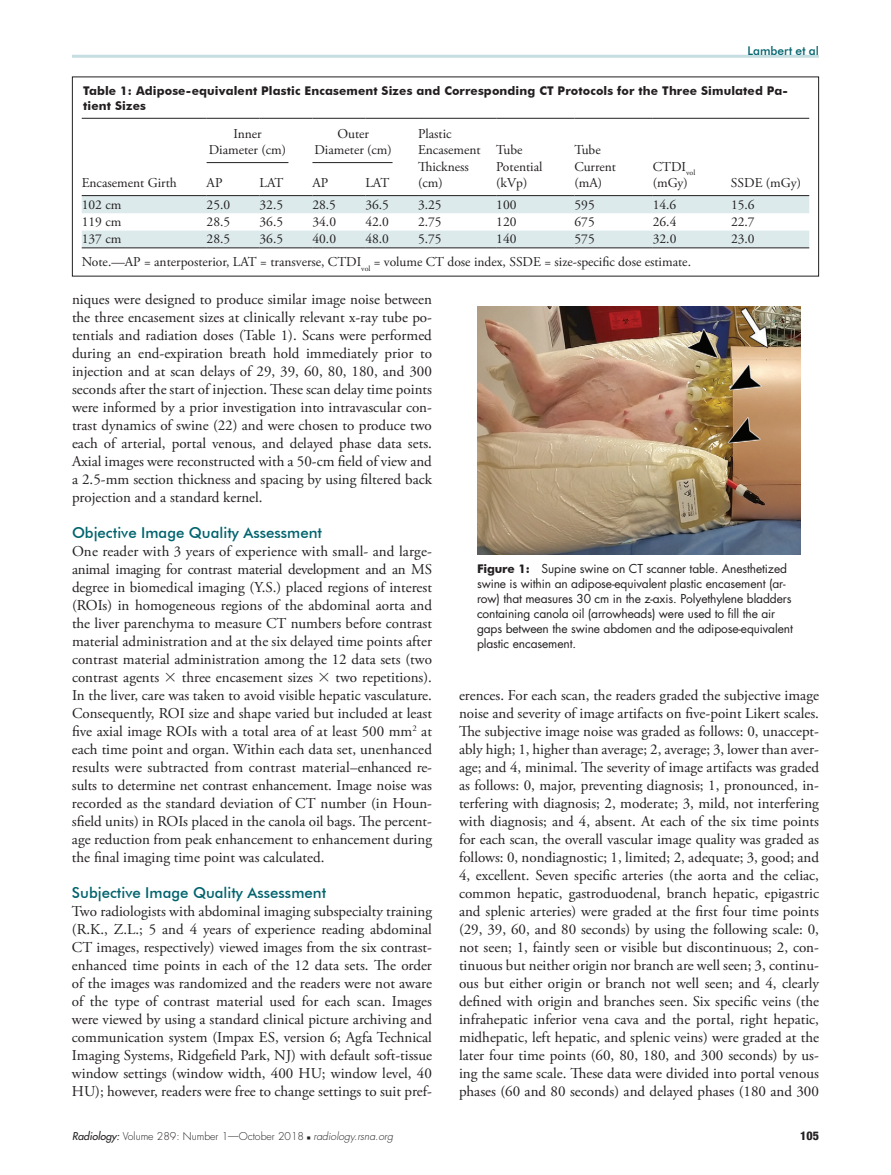
<style>
.page{position:relative;width:891px;height:1175px;background:#fff}
.page>*{position:absolute;margin:0;border:0;box-sizing:border-box;transform-origin:0 0}
.t1{font:15px/18px "Adobe Garamond Pro";color:#231f20;text-align:justify}
.t2{font:500 15px "Futura BT";color:#00636d}
.t3{font:13.5px/16.5px "Adobe Garamond Pro";color:#231f20}
.t4{font:12px/15px "Futura";letter-spacing:-.01em;color:#231f20}
.t5{font:700 12px/15px "Futura BT";letter-spacing:.01em;color:#231f20}
.t6{font:500 12px "Futura BT";color:#00636d}
.t7{font:800 condensed 12px "Helvetica Neue";color:#231f20}
.t8{font:300 10.5px "Futura";color:#231f20}
.s1{font-family:"Universal Greekwith Math Pi"}
.s2{font-family:"Futura BT";font-weight:700}
.s3{font-weight:400;font-style:italic}
.s4{font-family:"Universal Newswith Comm Pi";font-weight:400;font-size:6px}
.s5{font-style:italic}
</style>
<div class="page">
<hr style="left:72px;top:55px;width:747px;height:3px;background:#c6dee1">
<img style="left:477px;top:306px;width:324px;height:248px">
<svg style="left:82px;top:196px;width:727px;height:51px"></svg>
<hr style="left:82px;top:195px;width:125px;height:1px;background:#231f20">
<hr style="left:418px;top:195px;width:78px;height:1px;background:#231f20">
<hr style="left:496px;top:195px;width:79px;height:1px;background:#231f20">
<hr style="left:575px;top:195px;width:78px;height:1px;background:#231f20">
<hr style="left:653px;top:195px;width:78px;height:1px;background:#231f20">
<hr style="left:731px;top:195px;width:78px;height:1px;background:#231f20">
<hr style="left:207px;top:195px;width:53px;height:1px;background:#231f20">
<hr style="left:260px;top:195px;width:52px;height:1px;background:#231f20">
<hr style="left:312px;top:195px;width:53px;height:1px;background:#231f20">
<hr style="left:365px;top:195px;width:53px;height:1px;background:#231f20">
<hr style="left:82px;top:247px;width:125px;height:1px;background:#231f20">
<hr style="left:207px;top:247px;width:53px;height:1px;background:#231f20">
<hr style="left:260px;top:247px;width:52px;height:1px;background:#231f20">
<hr style="left:312px;top:247px;width:53px;height:1px;background:#231f20">
<hr style="left:365px;top:247px;width:53px;height:1px;background:#231f20">
<hr style="left:418px;top:247px;width:78px;height:1px;background:#231f20">
<hr style="left:496px;top:247px;width:79px;height:1px;background:#231f20">
<hr style="left:575px;top:247px;width:78px;height:1px;background:#231f20">
<hr style="left:653px;top:247px;width:78px;height:1px;background:#231f20">
<hr style="left:731px;top:247px;width:78px;height:1px;background:#231f20">
<hr style="left:82px;top:118px;width:125px;height:1px;background:#231f20">
<hr style="left:207px;top:118px;width:53px;height:1px;background:#231f20">
<hr style="left:260px;top:118px;width:52px;height:1px;background:#231f20">
<hr style="left:312px;top:118px;width:53px;height:1px;background:#231f20">
<hr style="left:365px;top:118px;width:53px;height:1px;background:#231f20">
<hr style="left:418px;top:118px;width:78px;height:1px;background:#231f20">
<hr style="left:496px;top:118px;width:79px;height:1px;background:#231f20">
<hr style="left:575px;top:118px;width:78px;height:1px;background:#231f20">
<hr style="left:653px;top:118px;width:78px;height:1px;background:#231f20">
<hr style="left:731px;top:118px;width:78px;height:1px;background:#231f20">
<hr style="left:207px;top:162px;width:81px;height:1px;background:#231f20">
<hr style="left:312px;top:162px;width:81px;height:1px;background:#231f20">
<p class="t6" style="left:747px;top:43px;width:73px">Lambert et al</p>
<p class="t5" style="left:83px;top:84px;width:706px">Table 1: Adipose-equivalent Plastic Encasement Sizes and Corresponding CT Protocols for the Three Simulated Pa&shy;tient Sizes</p>
<p class="t3" style="left:82px;top:175px;width:97px">Encasement Girth</p>
<p class="t3" style="left:209px;top:126px;width:79px;text-align:center">Inner<br>Diameter (cm)</p>
<p class="t3" style="left:315px;top:126px;width:79px;text-align:center">Outer<br>Diameter (cm)</p>
<p class="t3" style="left:418px;top:126px;width:64px">Plastic<br>Encasement<br>Thickness (cm)</p>
<p class="t3" style="left:496px;top:142px;width:48px">Tube<br>Potential (kVp)</p>
<p class="t3" style="left:575px;top:142px;width:43px">Tube<br>Current (mA)</p>
<p class="t3" style="left:653px;top:159px;width:44px">CTDI<sub>vol</sub></p>
<p class="t3" style="left:207px;top:175px;width:17px">AP</p>
<p class="t3" style="left:260px;top:175px;width:26px">LAT</p>
<p class="t3" style="left:312px;top:175px;width:17px">AP</p>
<p class="t3" style="left:365px;top:175px;width:26px">LAT</p>
<p class="t3" style="left:653px;top:175px;width:37px">(mGy)</p>
<p class="t3" style="left:731px;top:175px;width:72px">SSDE (mGy)</p>
<p class="t3" style="left:82px;top:197px;width:41px">102 cm</p>
<p class="t3" style="left:207px;top:197px;width:25px">25.0</p>
<p class="t3" style="left:260px;top:197px;width:25px">32.5</p>
<p class="t3" style="left:312px;top:197px;width:25px">28.5</p>
<p class="t3" style="left:365px;top:197px;width:25px">36.5</p>
<p class="t3" style="left:418px;top:197px;width:25px">3.25</p>
<p class="t3" style="left:496px;top:197px;width:22px">100</p>
<p class="t3" style="left:575px;top:197px;width:22px">595</p>
<p class="t3" style="left:653px;top:197px;width:25px">14.6</p>
<p class="t3" style="left:731px;top:197px;width:25px">15.6</p>
<p class="t3" style="left:82px;top:214px;width:41px">119 cm</p>
<p class="t3" style="left:207px;top:214px;width:25px">28.5</p>
<p class="t3" style="left:260px;top:214px;width:25px">36.5</p>
<p class="t3" style="left:312px;top:214px;width:25px">34.0</p>
<p class="t3" style="left:365px;top:214px;width:25px">42.0</p>
<p class="t3" style="left:418px;top:214px;width:25px">2.75</p>
<p class="t3" style="left:496px;top:214px;width:22px">120</p>
<p class="t3" style="left:575px;top:214px;width:22px">675</p>
<p class="t3" style="left:653px;top:214px;width:25px">26.4</p>
<p class="t3" style="left:731px;top:214px;width:25px">22.7</p>
<p class="t3" style="left:82px;top:231px;width:41px">137 cm</p>
<p class="t3" style="left:207px;top:231px;width:25px">28.5</p>
<p class="t3" style="left:260px;top:231px;width:25px">36.5</p>
<p class="t3" style="left:312px;top:231px;width:25px">40.0</p>
<p class="t3" style="left:365px;top:231px;width:25px">48.0</p>
<p class="t3" style="left:418px;top:231px;width:25px">5.75</p>
<p class="t3" style="left:496px;top:231px;width:22px">140</p>
<p class="t3" style="left:575px;top:231px;width:22px">575</p>
<p class="t3" style="left:653px;top:231px;width:25px">32.0</p>
<p class="t3" style="left:731px;top:231px;width:25px">23.0</p>
<p class="t3" style="left:82px;top:254px;width:611px">Note.—AP = anterposterior, LAT = transverse, CTDI<sub>vol</sub> = volume CT dose index, SSDE = size-specific dose estimate.</p>
<p class="t1" style="left:72px;top:290px;width:362px">niques were designed to produce similar image noise between the three encasement sizes at clinically relevant x-ray tube po&shy;tentials and radiation doses (Table 1). Scans were performed during an end-expiration breath hold immediately prior to injection and at scan delays of 29, 39, 60, 80, 180, and 300 seconds after the start of injection. These scan delay time points were informed by a prior investigation into intravascular con&shy;trast dynamics of swine (22) and were chosen to produce two each of arterial, portal venous, and delayed phase data sets.<br>Axial images were reconstructed with a 50-cm field of view and a 2.5-mm section thickness and spacing by using filtered back projection and a standard kernel.</p>
<p class="t2" style="left:72px;top:523px;width:252px">Objective Image Quality Assessment</p>
<p class="t1" style="left:72px;top:542px;width:362px">One reader with 3 years of experience with small- and large&shy;animal imaging for contrast material development and an MS degree in biomedical imaging (Y.S.) placed regions of interest (ROIs) in homogeneous regions of the abdominal aorta and the liver parenchyma to measure CT numbers before contrast material administration and at the six delayed time points after contrast material administration among the 12 data sets (two contrast agents <span class="s1">3</span> three encasement sizes <span class="s1">3</span> two repetitions).<br>In the liver, care was taken to avoid visible hepatic vasculature.<br>Consequently, ROI size and shape varied but included at least five axial image ROIs with a total area of at least 500 mm<sup>2</sup> at each time point and organ. Within each data set, unenhanced results were subtracted from contrast material–enhanced re&shy;sults to determine net contrast enhancement. Image noise was recorded as the standard deviation of CT number (in Houn&shy;sfield units) in ROIs placed in the canola oil bags. The percent&shy;age reduction from peak enhancement to enhancement during the final imaging time point was calculated.</p>
<p class="t2" style="left:72px;top:883px;width:256px">Subjective Image Quality Assessment</p>
<p class="t1" style="left:72px;top:902px;width:362px">Two radiologists with abdominal imaging subspecialty training (R.K., Z.L.; 5 and 4 years of experience reading abdominal CT images, respectively) viewed images from the six contrast&shy;enhanced time points in each of the 12 data sets. The order of the images was randomized and the readers were not aware of the type of contrast material used for each scan. Images were viewed by using a standard clinical picture archiving and communication system (Impax ES, version 6; Agfa Technical Imaging Systems, Ridgefield Park, NJ) with default soft-tissue window settings (window width, 400 HU; window level, 40<br>HU); however, readers were free to change settings to suit pref-</p>
<p class="t4" style="left:477px;top:561px;width:317px"><span class="s2">Figure 1:</span> Supine swine on CT scanner table. Anesthetized swine is within an adipose-equivalent plastic encasement (ar&shy;row) that measures 30 cm in the z-axis. Polyethylene bladders containing canola oil (arrowheads) were used to fill the air gaps between the swine abdomen and the adipose-equivalent plastic encasement.</p>
<p class="t1" style="left:459px;top:686px;width:362px">erences. For each scan, the readers graded the subjective image noise and severity of image artifacts on five-point Likert scales.<br>The subjective image noise was graded as follows: 0, unaccept&shy;ably high; 1, higher than average; 2, average; 3, lower than aver&shy;age; and 4, minimal. The severity of image artifacts was graded as follows: 0, major, preventing diagnosis; 1, pronounced, in&shy;terfering with diagnosis; 2, moderate; 3, mild, not interfering with diagnosis; and 4, absent. At each of the six time points for each scan, the overall vascular image quality was graded as follows: 0, nondiagnostic; 1, limited; 2, adequate; 3, good; and 4, excellent. Seven specific arteries (the aorta and the celiac, common hepatic, gastroduodenal, branch hepatic, epigastric and splenic arteries) were graded at the first four time points (29, 39, 60, and 80 seconds) by using the following scale: 0, not seen; 1, faintly seen or visible but discontinuous; 2, con&shy;tinuous but neither origin nor branch are well seen; 3, continu&shy;ous but either origin or branch not well seen; and 4, clearly defined with origin and branches seen. Six specific veins (the infrahepatic inferior vena cava and the portal, right hepatic, midhepatic, left hepatic, and splenic veins) were graded at the later four time points (60, 80, 180, and 300 seconds) by us&shy;ing the same scale. These data were divided into portal venous phases (60 and 80 seconds) and delayed phases (180 and 300</p>
<p class="t8" style="left:72px;top:1129px;width:323px"><span class="s3">Radiology:</span> Volume 289: Number 1—October 2018 <span class="s4">n</span> <span class="s5">radiology.rsna.org</span></p>
<p class="t7" style="left:800px;top:1128px;width:20px">105</p>
</div>
